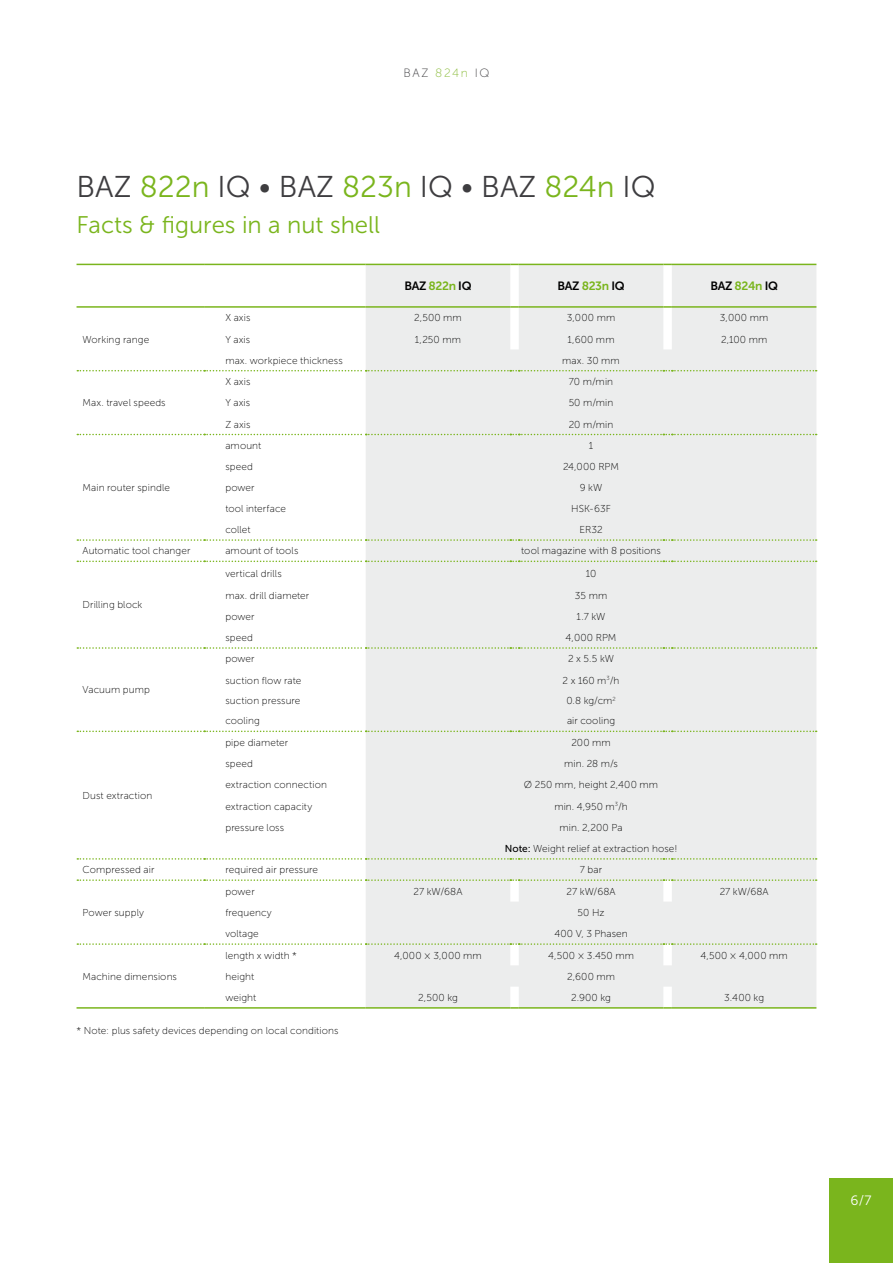
<style>
.page{position:relative;width:893px;height:1263px;background:#fff}
.page>*{position:absolute;margin:0;border:0;box-sizing:border-box;transform-origin:0 0}
.t1{font:30px "Museo Sans 300";color:#3e3d40}
.t2{font:24px "Museo Sans 300";color:#7ab51d}
.t3{font:13.5px "Museo Sans 300";color:#fff}
.t4{font:12px "Museo Sans 700";letter-spacing:-.03em;color:#000}
.t5{font:12px "Museo Sans 100";letter-spacing:.14em;color:#3e3d40}
.t6{font:10.05px/21.3px "Museo Sans 100";letter-spacing:.01em;color:#000;text-align:center}
.s1{color:#8bbc3c}
.s2{color:#7ab51d}
.s3{font-family:"Museo Sans 500"}
</style>
<div class="page">
<div style="left:829px;top:1178px;width:64px;height:85px;background:#7ab51d"></div>
<div style="left:366px;top:265px;width:450px;height:742px;background:#eceded"></div>
<svg style="left:77px;top:370px;width:740px;height:1px"></svg>
<svg style="left:77px;top:434px;width:740px;height:1px"></svg>
<svg style="left:77px;top:539px;width:740px;height:2px"></svg>
<svg style="left:77px;top:561px;width:740px;height:1px"></svg>
<svg style="left:77px;top:647px;width:740px;height:2px"></svg>
<svg style="left:77px;top:730px;width:740px;height:2px"></svg>
<svg style="left:77px;top:858px;width:740px;height:2px"></svg>
<svg style="left:77px;top:879px;width:740px;height:2px"></svg>
<svg style="left:77px;top:943px;width:740px;height:2px"></svg>
<hr style="left:77px;top:264px;width:127px;height:1px;background:#7ab51d">
<hr style="left:204px;top:264px;width:162px;height:1px;background:#7ab51d">
<hr style="left:366px;top:264px;width:144px;height:1px;background:#7ab51d">
<hr style="left:519px;top:264px;width:144px;height:1px;background:#7ab51d">
<hr style="left:672px;top:264px;width:144px;height:1px;background:#7ab51d">
<hr style="left:77px;top:306px;width:127px;height:2px;background:#7ab51d">
<hr style="left:204px;top:306px;width:162px;height:2px;background:#7ab51d">
<hr style="left:366px;top:306px;width:144px;height:2px;background:#7ab51d">
<svg style="left:510px;top:306px;width:9px;height:2px"></svg>
<hr style="left:519px;top:306px;width:144px;height:2px;background:#7ab51d">
<svg style="left:663px;top:306px;width:9px;height:2px"></svg>
<hr style="left:672px;top:306px;width:144px;height:2px;background:#7ab51d">
<hr style="left:77px;top:1007px;width:127px;height:2px;background:#7ab51d">
<hr style="left:204px;top:1007px;width:162px;height:2px;background:#7ab51d">
<hr style="left:366px;top:1007px;width:144px;height:2px;background:#7ab51d">
<svg style="left:510px;top:1007px;width:9px;height:2px"></svg>
<hr style="left:519px;top:1007px;width:144px;height:2px;background:#7ab51d">
<svg style="left:663px;top:1007px;width:9px;height:2px"></svg>
<hr style="left:672px;top:1007px;width:144px;height:2px;background:#7ab51d">
<p class="t5" style="left:403px;top:66px;width:88px">BAZ <span class="s1">824n</span> IQ</p>
<h1 class="t1" style="left:77px;top:170px;width:581px">BAZ <span class="s2">822n</span> IQ • BAZ <span class="s2">823n</span> IQ • BAZ <span class="s2">824n</span> IQ</h1>
<h2 class="t2" style="left:77px;top:212px;width:305px">Facts &amp; figures in a nut shell</h2>
<p class="t6" style="left:83px;top:329px;width:68px">Working range</p>
<p class="t6" style="left:83px;top:392px;width:85px">Max. travel speeds</p>
<p class="t6" style="left:83px;top:477px;width:89px">Main router spindle</p>
<p class="t4" style="left:404px;top:279px;width:69px">BAZ <span class="s2">822n</span> IQ</p>
<p class="t4" style="left:557px;top:279px;width:69px">BAZ <span class="s2">823n</span> IQ</p>
<p class="t4" style="left:710px;top:279px;width:69px">BAZ <span class="s2">824n</span> IQ</p>
<p class="t6" style="left:225px;top:307px;width:27px">X axis</p>
<p class="t6" style="left:414px;top:307px;width:49px">2,500 mm</p>
<p class="t6" style="left:567px;top:307px;width:50px">3,000 mm</p>
<p class="t6" style="left:720px;top:307px;width:50px">3,000 mm</p>
<p class="t6" style="left:225px;top:329px;width:26px">Y axis</p>
<p class="t6" style="left:415px;top:329px;width:48px">1,250 mm</p>
<p class="t6" style="left:568px;top:329px;width:48px">1,600 mm</p>
<p class="t6" style="left:721px;top:329px;width:48px">2,100 mm</p>
<p class="t6" style="left:225px;top:350px;width:119px">max. workpiece thickness</p>
<p class="t6" style="left:562px;top:350px;width:59px">max. 30 mm</p>
<p class="t6" style="left:225px;top:371px;width:27px">X axis</p>
<p class="t6" style="left:569px;top:371px;width:46px">70 m/min</p>
<p class="t6" style="left:225px;top:392px;width:26px">Y axis</p>
<p class="t6" style="left:569px;top:392px;width:46px">50 m/min</p>
<p class="t6" style="left:225px;top:414px;width:27px">Z axis</p>
<p class="t6" style="left:569px;top:414px;width:46px">20 m/min</p>
<p class="t6" style="left:225px;top:435px;width:37px">amount</p>
<p class="t6" style="left:589px;top:435px;width:6px">1</p>
<p class="t6" style="left:225px;top:456px;width:29px">speed</p>
<p class="t6" style="left:563px;top:456px;width:58px">24,000 RPM</p>
<p class="t6" style="left:225px;top:477px;width:31px">power</p>
<p class="t6" style="left:580px;top:477px;width:24px">9 kW</p>
<p class="t6" style="left:225px;top:498px;width:62px">tool interface</p>
<p class="t6" style="left:571px;top:498px;width:41px">HSK-63F</p>
<p class="t6" style="left:225px;top:519px;width:27px">collet</p>
<p class="t6" style="left:579px;top:519px;width:25px">ER32</p>
<p class="t6" style="left:83px;top:540px;width:110px">Automatic tool changer</p>
<p class="t6" style="left:225px;top:540px;width:75px">amount of tools</p>
<p class="t6" style="left:521px;top:540px;width:141px">tool magazine with 8 positions</p>
<p class="t6" style="left:83px;top:594px;width:61px">Drilling block</p>
<p class="t6" style="left:83px;top:679px;width:69px">Vacuum pump</p>
<p class="t6" style="left:83px;top:785px;width:71px">Dust extraction</p>
<p class="t6" style="left:225px;top:562px;width:58px">vertical drills</p>
<p class="t6" style="left:586px;top:562px;width:12px">10</p>
<p class="t6" style="left:225px;top:585px;width:85px">max. drill diameter</p>
<p class="t6" style="left:575px;top:585px;width:34px">35 mm</p>
<p class="t6" style="left:225px;top:606px;width:31px">power</p>
<p class="t6" style="left:577px;top:606px;width:30px">1.7 kW</p>
<p class="t6" style="left:225px;top:627px;width:29px">speed</p>
<p class="t6" style="left:566px;top:627px;width:52px">4,000 RPM</p>
<p class="t6" style="left:225px;top:648px;width:31px">power</p>
<p class="t6" style="left:568px;top:648px;width:48px">2 x 5.5 kW</p>
<p class="t6" style="left:225px;top:670px;width:78px">suction flow rate</p>
<p class="t6" style="left:563px;top:670px;width:58px">2 x 160 m<sup>3</sup>/h</p>
<p class="t6" style="left:225px;top:690px;width:77px">suction pressure</p>
<p class="t6" style="left:566px;top:690px;width:51px">0.8 kg/cm<sup>2</sup></p>
<p class="t6" style="left:225px;top:710px;width:36px">cooling</p>
<p class="t6" style="left:567px;top:710px;width:50px">air cooling</p>
<p class="t6" style="left:225px;top:732px;width:64px">pipe diameter</p>
<p class="t6" style="left:571px;top:732px;width:41px">200 mm</p>
<p class="t6" style="left:225px;top:753px;width:29px">speed</p>
<p class="t6" style="left:564px;top:753px;width:55px">min. 28 m/s</p>
<p class="t6" style="left:225px;top:774px;width:103px">extraction connection</p>
<p class="t6" style="left:524px;top:774px;width:136px">Ø 250 mm, height 2,400 mm</p>
<p class="t6" style="left:225px;top:795px;width:88px">extraction capacity</p>
<p class="t6" style="left:554px;top:795px;width:75px">min. 4,950 m<sup>3</sup>/h</p>
<p class="t6" style="left:225px;top:817px;width:60px">pressure loss</p>
<p class="t6" style="left:505px;top:817px;width:174px">min. 2,200 Pa<br><span class="s3">Note:</span> Weight relief at extraction hose!</p>
<p class="t6" style="left:83px;top:859px;width:73px">Compressed air</p>
<p class="t6" style="left:225px;top:859px;width:94px">required air pressure</p>
<p class="t6" style="left:580px;top:859px;width:24px">7 bar</p>
<p class="t6" style="left:83px;top:902px;width:63px">Power supply</p>
<p class="t6" style="left:225px;top:881px;width:31px">power</p>
<p class="t6" style="left:413px;top:881px;width:50px">27 kW/68A</p>
<p class="t6" style="left:567px;top:881px;width:50px">27 kW/68A</p>
<p class="t6" style="left:720px;top:881px;width:50px">27 kW/68A</p>
<p class="t6" style="left:225px;top:902px;width:48px">frequency</p>
<p class="t6" style="left:578px;top:902px;width:28px">50 Hz</p>
<p class="t6" style="left:225px;top:923px;width:35px">voltage</p>
<p class="t6" style="left:554px;top:923px;width:75px">400 V, 3 Phasen</p>
<p class="t6" style="left:225px;top:944px;width:73px">length x width *</p>
<p class="t6" style="left:394px;top:944px;width:89px">4,000 × 3,000 mm</p>
<p class="t6" style="left:548px;top:944px;width:87px">4,500 × 3.450 mm</p>
<p class="t6" style="left:700px;top:944px;width:89px">4,500 × 4,000 mm</p>
<p class="t6" style="left:225px;top:966px;width:30px">height</p>
<p class="t6" style="left:567px;top:966px;width:49px">2,600 mm</p>
<p class="t6" style="left:225px;top:987px;width:32px">weight</p>
<p class="t6" style="left:418px;top:987px;width:41px">2,500 kg</p>
<p class="t6" style="left:571px;top:987px;width:41px">2.900 kg</p>
<p class="t6" style="left:724px;top:987px;width:41px">3.400 kg</p>
<p class="t6" style="left:77px;top:1020px;width:263px">* Note: plus safety devices depending on local conditions</p>
<p class="t6" style="left:83px;top:966px;width:96px">Machine dimensions</p>
<h3 class="t3" style="left:851px;top:1193px;width:22px">6/7</h3>
</div>
